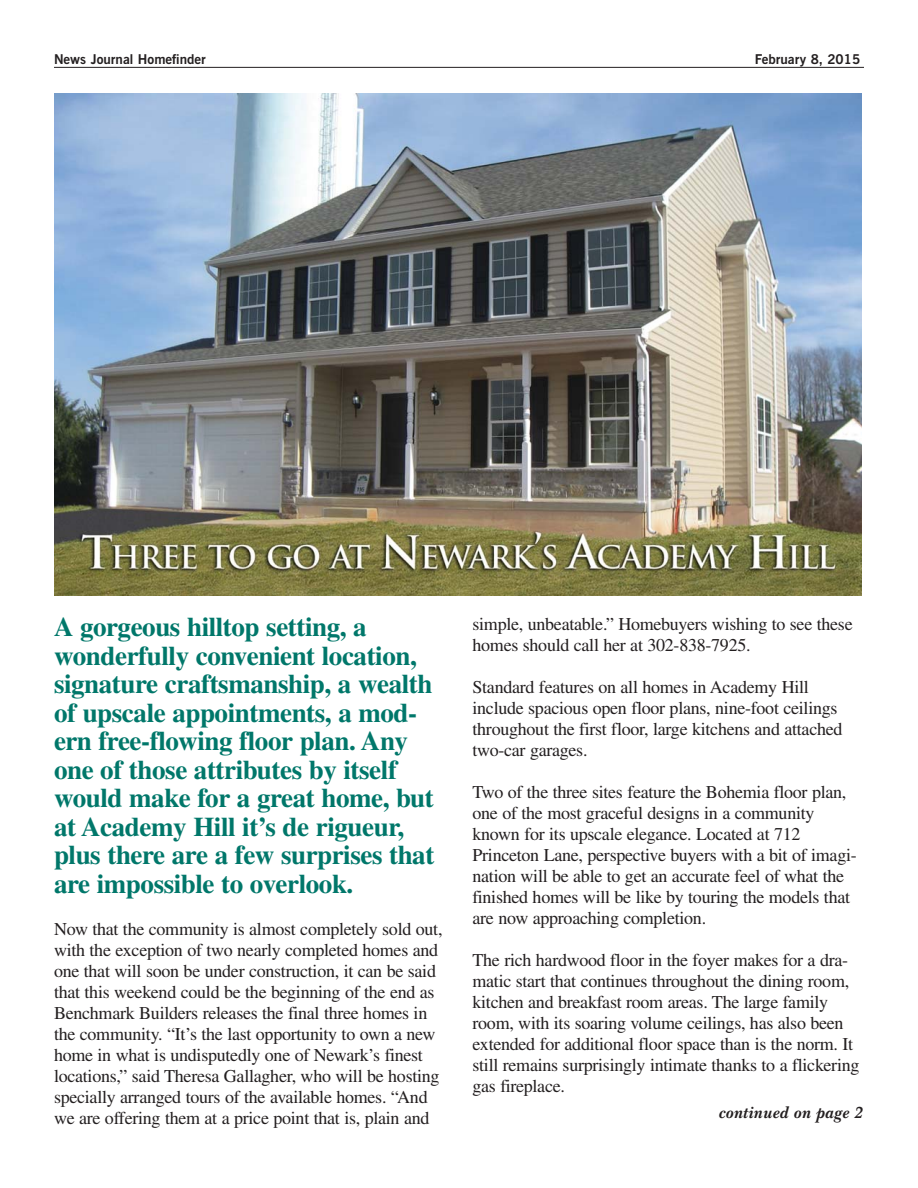
<style>
.page{position:relative;width:918px;height:1188px;background:#fff}
.page>*{position:absolute;margin:0;border:0;box-sizing:border-box;transform-origin:0 0}
.t1{font:700 27px/28.5px "Times";letter-spacing:-.015em;color:#00776a}
.t2{font:18px/21px "Times";letter-spacing:-.015em;color:#231f20}
.t3{font:italic 700 16.5px "Baskerville BT";color:#231f20}
.t4{font:700 13.5px "News Gothic BT";color:#231f20}
</style>
<div class="page">
<img style="left:54px;top:94px;width:807px;height:501px">
<hr style="left:54px;top:67px;width:810px;height:1px;background:#231f20">
<p class="t4" style="left:54px;top:54px;width:153px">News Journal Homefinder</p>
<p class="t4" style="left:755px;top:54px;width:107px">February 8, 2015</p>
<p class="t1" style="left:54px;top:616px;width:382px">A gorgeous hilltop setting, a wonderfully convenient location, signature craftsmanship, a wealth of upscale appointments, a mod&shy;ern free-flowing floor plan. Any one of those attributes by itself would make for a great home, but at Academy Hill it’s de rigueur, plus there are a few surprises that are impossible to overlook.</p>
<p class="t2" style="left:54px;top:920px;width:390px">Now that the community is almost completely sold out, with the exception of two nearly completed homes and one that will soon be under construction, it can be said that this weekend could be the beginning of the end as Benchmark Builders releases the final three homes in the community. “It’s the last opportunity to own a new home in what is undisputedly one of Newark’s finest locations,” said Theresa Gallagher, who will be hosting specially arranged tours of the available homes. “And we are offering them at a price point that is, plain and</p>
<p class="t2" style="left:472px;top:615px;width:382px">simple, unbeatable.” Homebuyers wishing to see these homes should call her at 302-838-7925.</p>
<p class="t2" style="left:472px;top:678px;width:372px">Standard features on all homes in Academy Hill include spacious open floor plans, nine-foot ceilings throughout the first floor, large kitchens and attached two-car garages.</p>
<p class="t2" style="left:472px;top:783px;width:386px">Two of the three sites feature the Bohemia floor plan, one of the most graceful designs in a community known for its upscale elegance. Located at 712<br>Princeton Lane, perspective buyers with a bit of imagi&shy;nation will be able to get an accurate feel of what the finished homes will be like by touring the models that are now approaching completion.</p>
<p class="t2" style="left:472px;top:951px;width:388px">The rich hardwood floor in the foyer makes for a dra&shy;matic start that continues throughout the dining room, kitchen and breakfast room areas. The large family room, with its soaring volume ceilings, has also been extended for additional floor space than is the norm. It still remains surprisingly intimate thanks to a flickering gas fireplace.</p>
<p class="t3" style="left:719px;top:1107px;width:146px">continued on page 2</p>
</div>
